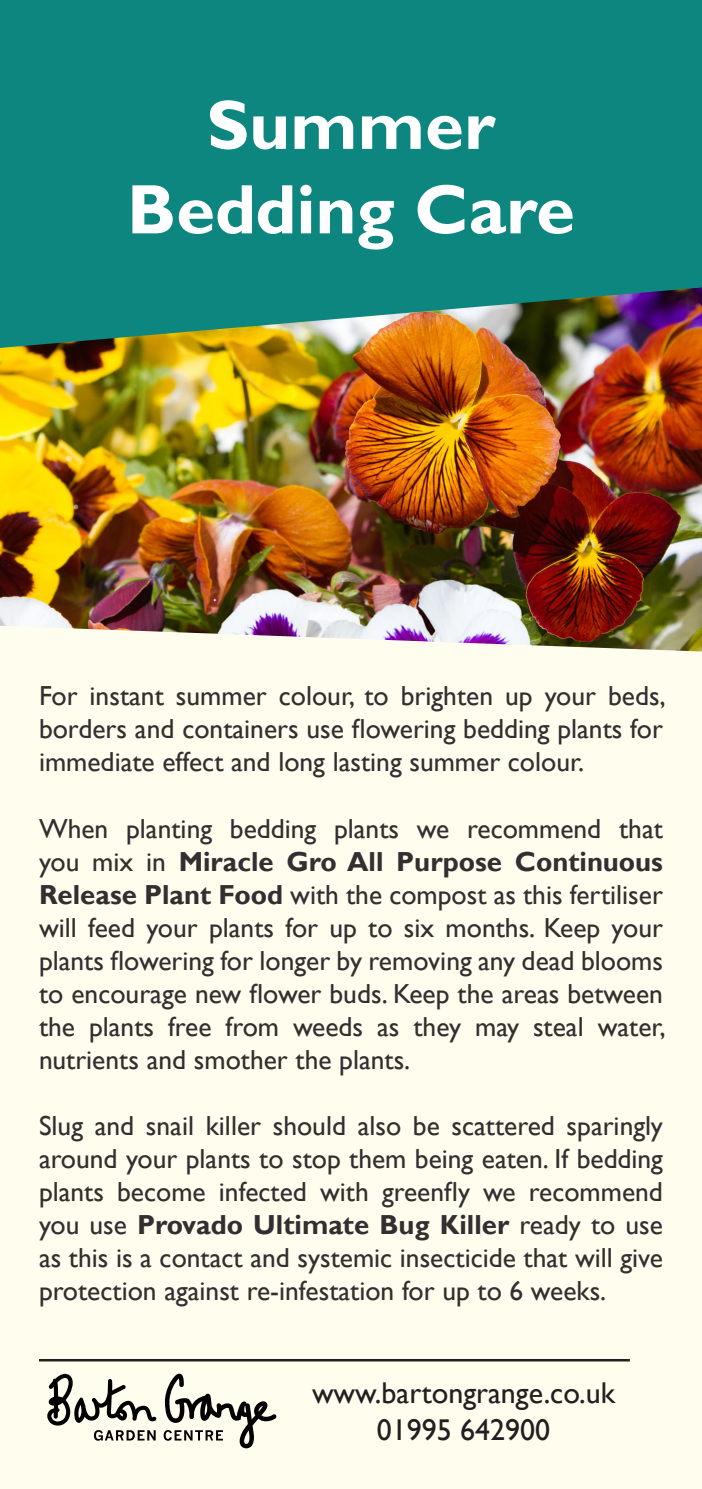
<style>
.page{position:relative;width:702px;height:1489px;background:#fff}
.page>*{position:absolute;margin:0;border:0;box-sizing:border-box;transform-origin:0 0}
.t1{font:700 70.25px "Gill Sans";color:#fff}
.t2{font:700 60px "Gill Sans";color:#fff}
.t3{font:30px "Gill Sans";color:#231f20}
.t4{font:27.5px/33px "Gill Sans";color:#312f30;text-align:justify}
.s1{font-weight:700}
</style>
<div class="page">
<div style="left:0;top:0;width:702px;height:1488px;background:#fffdee"></div>
<svg style="left:47px;top:1373px;width:110px;height:67px"></svg>
<svg style="left:164px;top:1373px;width:113px;height:75px"></svg>
<hr style="left:39px;top:1358px;width:591px;height:3px;background:#231f20">
<img style="left:0;top:348px;width:702px;height:303px">
<svg style="left:0;top:0;width:702px;height:348px;background:#19847b"></svg>
<p class="t1" style="left:206px;top:83px;width:290px">Summer</p>
<p class="t1" style="left:127px;top:167px;width:449px">Bedding Care</p>
<p class="t2" style="left:154px;top:99px;width:395px">How to Prune</p>
<p class="t2" style="left:205px;top:171px;width:294px">a Buddleia</p>
<p class="t4" style="left:39px;top:680px;width:628px">For instant summer colour, to brighten up your beds, borders and containers use flowering bedding plants for immediate effect and long lasting summer colour.</p>
<p class="t4" style="left:39px;top:812px;width:628px">When planting bedding plants we recommend that you mix in <span class="s1">Miracle Gro All Purpose Continuous Release Plant Food</span> with the compost as this fertiliser will feed your plants for up to six months. Keep your plants flowering for longer by removing any dead blooms to encourage new flower buds. Keep the areas between the plants free from weeds as they may steal water, nutrients and smother the plants.</p>
<p class="t4" style="left:39px;top:1109px;width:625px">Slug and snail killer should also be scattered sparingly around your plants to stop them being eaten. If bedding plants become infected with greenfly we recommend you use <span class="s1">Provado Ultimate Bug Killer</span> ready to use as this is a contact and systemic insecticide that will give protection against re-infestation for up to 6 weeks.</p>
<p class="t3" style="left:312px;top:1375px;width:304px">www.bartongrange.co.uk</p>
<p class="t3" style="left:377px;top:1411px;width:175px">01995 642900</p>
</div>
